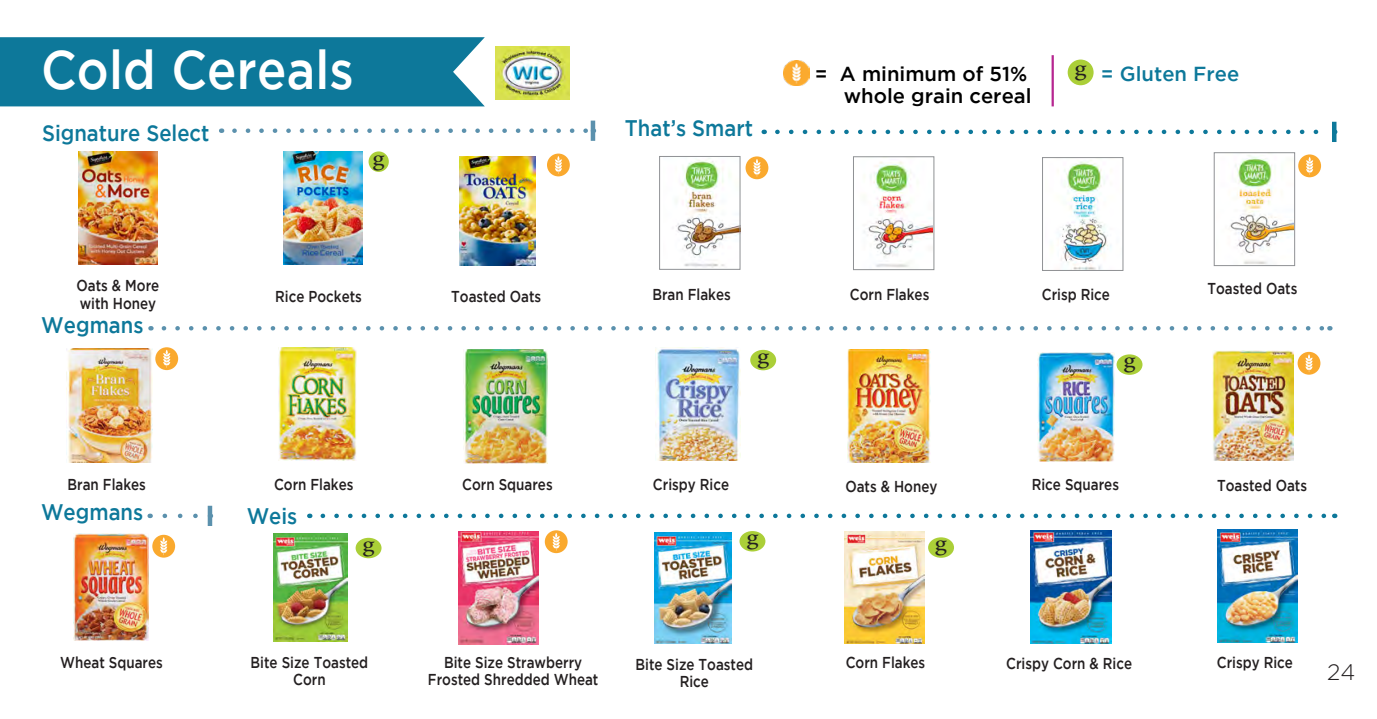
<style>
.page{position:relative;width:1377px;height:719px;background:#fff}
.page>*{position:absolute;margin:0;border:0;box-sizing:border-box;transform-origin:0 0}
.t1{font:500 54px "Gotham";letter-spacing:.005em;color:#fff;scale:.9 1}
.t2{font:500 22.5px "Gotham";color:#0d789a;scale:.9 1}
.t3{font:300 22.5px "Gotham";color:#231f20}
.t4{font:21.38px "Minion Pro";color:#231f20;scale:1.21 1}
.t5{font:500 20.25px "Gotham";color:#000}
.t6{font:500 20.25px "Gotham";color:#0d789a}
.t7{font:500 15.75px/17.6px "Gotham";color:#231f20;text-align:center;scale:.85 1}
</style>
<div class="page">
<img style="left:495px;top:47px;width:75px;height:53px">
<div style="left:0;top:37px;width:485px;height:69px;background:#0d789a"></div>
<img style="left:784px;top:60px;width:25px;height:25px">
<hr style="left:1052px;top:55px;width:2px;height:51px;background:#b62690">
<div style="left:1068px;top:60px;width:26px;height:25px;background:#abcf38;border-radius:50%"></div>
<svg style="left:234px;top:128px;width:352px;height:5px"></svg>
<hr style="left:591px;top:121px;width:4px;height:20px;background:#5b91ad">
<svg style="left:777px;top:130px;width:542px;height:4px"></svg>
<hr style="left:1332px;top:122px;width:4px;height:20px;background:#0d789a">
<svg style="left:323px;top:514px;width:1004px;height:4px"></svg>
<svg style="left:164px;top:326px;width:1159px;height:4px"></svg>
<img style="left:283px;top:152px;width:79px;height:113px">
<img style="left:79px;top:151px;width:78px;height:114px">
<img style="left:459px;top:156px;width:77px;height:110px">
<div style="left:547px;top:154px;width:23px;height:22px;background:#faa92e;border-radius:50%"></div>
<svg style="left:555px;top:156px;width:7px;height:18px"></svg>
<div style="left:746px;top:156px;width:22px;height:23px;background:#faa92e;border-radius:50%"></div>
<svg style="left:753px;top:159px;width:7px;height:18px"></svg>
<div style="left:369px;top:151px;width:20px;height:21px;background:#abcf38;border-radius:50%"></div>
<img style="left:676px;top:158px;width:62px;height:109px">
<div style="left:659px;top:156px;width:81px;height:114px;border:1px solid #8f9194"></div>
<img style="left:864px;top:161px;width:68px;height:107px">
<div style="left:853px;top:156px;width:81px;height:114px;border:1px solid #8f9194"></div>
<img style="left:1059px;top:160px;width:52px;height:109px">
<div style="left:1042px;top:157px;width:81px;height:114px;border:1px solid #8f9194"></div>
<img style="left:1230px;top:155px;width:63px;height:109px">
<div style="left:1214px;top:152px;width:81px;height:114px;border:1px solid #8f9194"></div>
<img style="left:68px;top:349px;width:85px;height:113px">
<img style="left:278px;top:347px;width:79px;height:114px">
<img style="left:463px;top:350px;width:85px;height:113px">
<img style="left:655px;top:347px;width:86px;height:114px">
<svg style="left:165px;top:514px;width:33px;height:4px"></svg>
<hr style="left:208px;top:506px;width:4px;height:20px;background:#5b91ad">
<img style="left:848px;top:349px;width:82px;height:114px">
<img style="left:1037px;top:353px;width:77px;height:109px">
<div style="left:1117px;top:354px;width:26px;height:21px;background:#abcf38;border-radius:50%"></div>
<img style="left:1212px;top:351px;width:81px;height:110px">
<img style="left:74px;top:533px;width:75px;height:107px">
<div style="left:1298px;top:352px;width:22px;height:23px;background:#faa92e;border-radius:50%"></div>
<svg style="left:1306px;top:354px;width:7px;height:18px"></svg>
<div style="left:1298px;top:154px;width:23px;height:23px;background:#faa92e;border-radius:50%"></div>
<svg style="left:1306px;top:157px;width:7px;height:18px"></svg>
<div style="left:155px;top:347px;width:23px;height:23px;background:#faa92e;border-radius:50%"></div>
<svg style="left:163px;top:350px;width:7px;height:18px"></svg>
<div style="left:152px;top:535px;width:23px;height:23px;background:#faa92e;border-radius:50%"></div>
<svg style="left:160px;top:537px;width:7px;height:18px"></svg>
<img style="left:1030px;top:530px;width:81px;height:114px">
<img style="left:274px;top:534px;width:74px;height:108px">
<img style="left:458px;top:532px;width:81px;height:113px">
<div style="left:545px;top:530px;width:23px;height:23px;background:#faa92e;border-radius:50%"></div>
<svg style="left:553px;top:533px;width:7px;height:18px"></svg>
<img style="left:655px;top:533px;width:77px;height:111px">
<img style="left:844px;top:531px;width:80px;height:112px">
<div style="left:928px;top:537px;width:26px;height:21px;background:#abcf38;border-radius:50%"></div>
<div style="left:740px;top:531px;width:25px;height:20px;background:#abcf38;border-radius:50%"></div>
<div style="left:356px;top:538px;width:26px;height:20px;background:#abcf38;border-radius:50%"></div>
<div style="left:750px;top:350px;width:26px;height:20px;background:#abcf38;border-radius:50%"></div>
<img style="left:1217px;top:529px;width:80px;height:113px">
<p class="t1" style="left:41px;top:39px;width:349px">Cold Cereals</p>
<p class="t2" style="left:42px;top:120px;width:187px">Signature Select</p>
<p class="t4" style="left:373px;top:143px;width:12px">g</p>
<p class="t2" style="left:625px;top:115px;width:144px">That’s Smart</p>
<p class="t5" style="left:815px;top:63px;width:214px">= A minimum of 51%</p>
<p class="t5" style="left:844px;top:84px;width:189px">whole grain cereal</p>
<p class="t4" style="left:1075px;top:54px;width:12px">g</p>
<p class="t6" style="left:1101px;top:63px;width:140px">= Gluten Free</p>
<p class="t7" style="left:77px;top:276px;width:99px;text-align:left">Oats &amp; More with Honey</p>
<p class="t7" style="left:275px;top:287px;width:103px">Rice Pockets</p>
<p class="t7" style="left:451px;top:287px;width:107px">Toasted Oats</p>
<p class="t2" style="left:41px;top:312px;width:115px">Wegmans</p>
<p class="t7" style="left:850px;top:285px;width:95px">Corn Flakes</p>
<p class="t7" style="left:1207px;top:280px;width:107px">Toasted Oats</p>
<p class="t7" style="left:652px;top:285px;width:94px">Bran Flakes</p>
<p class="t7" style="left:1042px;top:285px;width:82px">Crisp Rice</p>
<p class="t4" style="left:757px;top:342px;width:12px">g</p>
<p class="t4" style="left:1123px;top:346px;width:12px">g</p>
<p class="t7" style="left:68px;top:476px;width:94px">Bran Flakes</p>
<p class="t7" style="left:274px;top:475px;width:95px">Corn Flakes</p>
<p class="t7" style="left:462px;top:475px;width:108px">Corn Squares</p>
<p class="t7" style="left:653px;top:475px;width:91px">Crispy Rice</p>
<p class="t2" style="left:41px;top:499px;width:115px">Wegmans</p>
<p class="t2" style="left:247px;top:503px;width:58px">Weis</p>
<p class="t4" style="left:362px;top:530px;width:12px">g</p>
<p class="t4" style="left:746px;top:523px;width:12px">g</p>
<p class="t7" style="left:845px;top:478px;width:110px">Oats &amp; Honey</p>
<p class="t7" style="left:1032px;top:475px;width:104px">Rice Squares</p>
<p class="t4" style="left:935px;top:529px;width:12px">g</p>
<p class="t7" style="left:60px;top:653px;width:122px">Wheat Squares</p>
<p class="t7" style="left:251px;top:653px;width:140px">Bite Size Toasted<br>Corn</p>
<p class="t7" style="left:444px;top:653px;width:164px">Bite Size Strawberry</p>
<p class="t7" style="left:846px;top:653px;width:95px">Corn Flakes</p>
<p class="t7" style="left:1006px;top:654px;width:150px">Crispy Corn &amp; Rice</p>
<p class="t7" style="left:428px;top:671px;width:202px">Frosted Shredded Wheat</p>
<p class="t7" style="left:636px;top:655px;width:140px">Bite Size Toasted<br>Rice</p>
<p class="t7" style="left:1217px;top:477px;width:107px">Toasted Oats</p>
<p class="t7" style="left:1217px;top:653px;width:91px">Crispy Rice</p>
<p class="t3" style="left:1327px;top:659px;width:30px">24</p>
</div>
